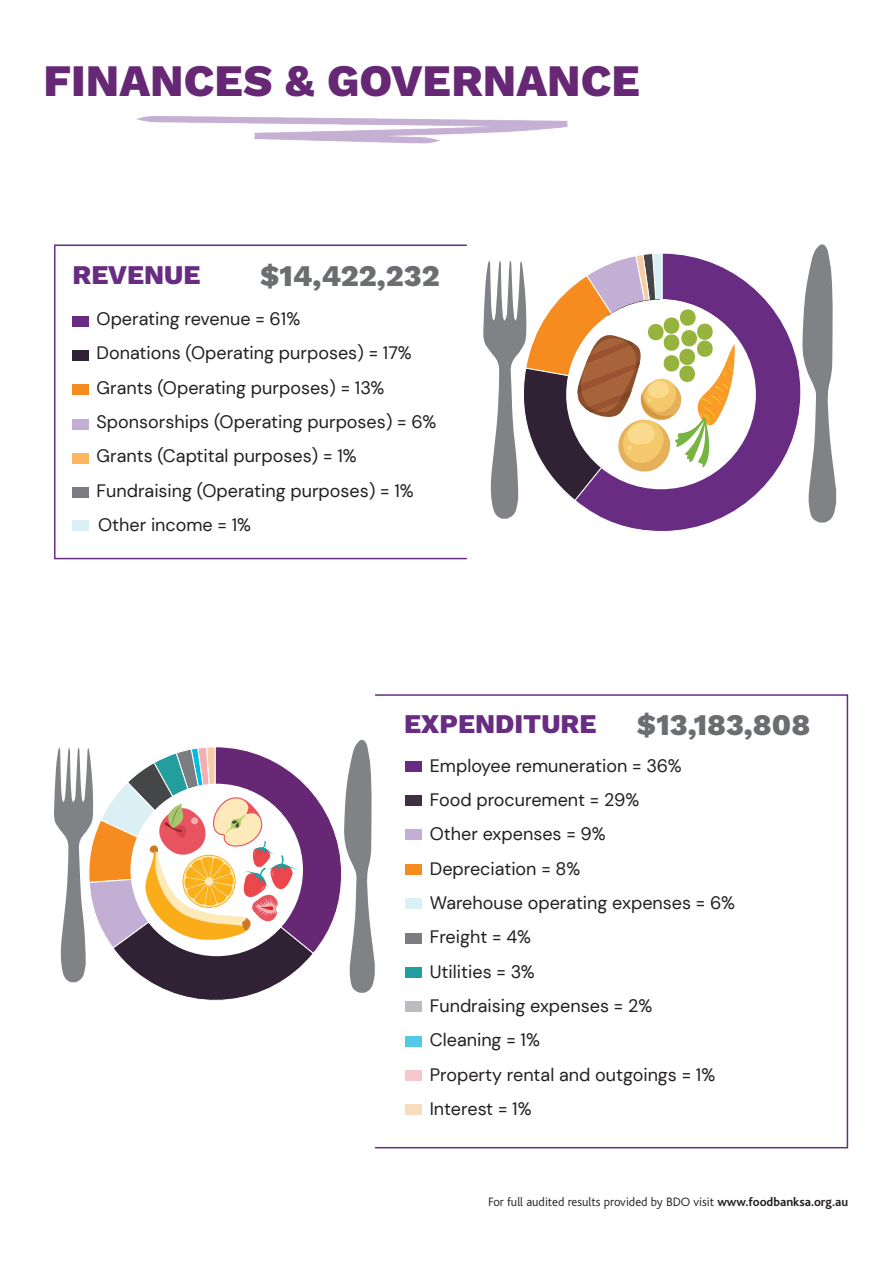
<style>
.page{position:relative;width:893px;height:1263px;background:#fff}
.page>*{position:absolute;margin:0;border:0;box-sizing:border-box;transform-origin:0 0}
.t1{font:800 45px "Work Sans";color:#662875}
.t2{font:800 30px "Work Sans";color:#6c6d70}
.t3{font:800 27px "Work Sans";color:#682d82}
.t4{font:18px/34.3px "DM Sans";color:#231f20}
.t5{font:300 12.75px "Bliss";color:#231f20}
.s1{font-weight:700}
</style>
<div class="page">
<svg style="left:604px;top:288px;width:197px;height:244px"></svg>
<div style="left:375px;top:694px;width:473px;height:454px;border:2px solid #682d82"></div>
<svg style="left:54px;top:244px;width:413px;height:316px"></svg>
<svg style="left:802px;top:244px;width:34px;height:279px"></svg>
<svg style="left:483px;top:253px;width:270px;height:266px"></svg>
<svg style="left:54px;top:740px;width:321px;height:261px"></svg>
<div style="left:406px;top:761px;width:16px;height:11px;background:#682d82"></div>
<div style="left:406px;top:795px;width:16px;height:11px;background:#3f3041"></div>
<div style="left:406px;top:830px;width:16px;height:10px;background:#c4afd4"></div>
<div style="left:406px;top:864px;width:16px;height:11px;background:#f68b1f"></div>
<div style="left:406px;top:898px;width:16px;height:11px;background:#daf0f5"></div>
<div style="left:406px;top:933px;width:16px;height:10px;background:#7b7d80"></div>
<div style="left:406px;top:967px;width:16px;height:11px;background:#239d9d"></div>
<div style="left:406px;top:1001px;width:16px;height:11px;background:#bcbdc0"></div>
<div style="left:406px;top:1036px;width:16px;height:10px;background:#54c9e7"></div>
<div style="left:406px;top:1070px;width:16px;height:11px;background:#f6c7cb"></div>
<div style="left:406px;top:1104px;width:16px;height:11px;background:#f9dbbd"></div>
<div style="left:73px;top:316px;width:16px;height:10px;background:#682d82"></div>
<div style="left:73px;top:350px;width:16px;height:11px;background:#312135"></div>
<div style="left:73px;top:384px;width:16px;height:11px;background:#f68b1f"></div>
<div style="left:73px;top:419px;width:16px;height:10px;background:#c4afd4"></div>
<div style="left:73px;top:453px;width:16px;height:11px;background:#fcb75f"></div>
<div style="left:73px;top:487px;width:16px;height:11px;background:#7b7d80"></div>
<div style="left:73px;top:520px;width:16px;height:11px;background:#daf0f5"></div>
<img style="left:136px;top:116px;width:431px;height:27px">
<h1 class="t1" style="left:44px;top:46px;width:598px">FINANCES &amp; GOVERNANCE</h1>
<h3 class="t3" style="left:73px;top:254px;width:129px">REVENUE</h3>
<h2 class="t2" style="left:260px;top:253px;width:181px">$14,422,232</h2>
<p class="t4" style="left:97px;top:301px;width:341px">Operating revenue = 61%<br>Donations (Operating purposes) = 17%<br>Grants (Operating purposes) = 13%<br>Sponsorships (Operating purposes) = 6%<br>Grants (Captital purposes) = 1%<br>Fundraising (Operating purposes) = 1%<br>Other income = 1%</p>
<h2 class="t2" style="left:637px;top:701px;width:175px">$13,183,808</h2>
<p class="t4" style="left:430px;top:748px;width:307px">Employee remuneration = 36%<br>Food procurement = 29%<br>Other expenses = 9%<br>Depreciation = 8%<br>Warehouse operating expenses = 6%<br>Freight = 4%<br>Utilities = 3%<br>Fundraising expenses = 2%<br>Cleaning = 1%<br>Property rental and outgoings = 1%<br>Interest = 1%</p>
<h3 class="t3" style="left:404px;top:704px;width:194px">EXPENDITURE</h3>
<p class="t5" style="left:488px;top:1195px;width:361px">For full audited results provided by BDO visit <span class="s1">www.foodbanksa.org.au</span></p>
</div>
